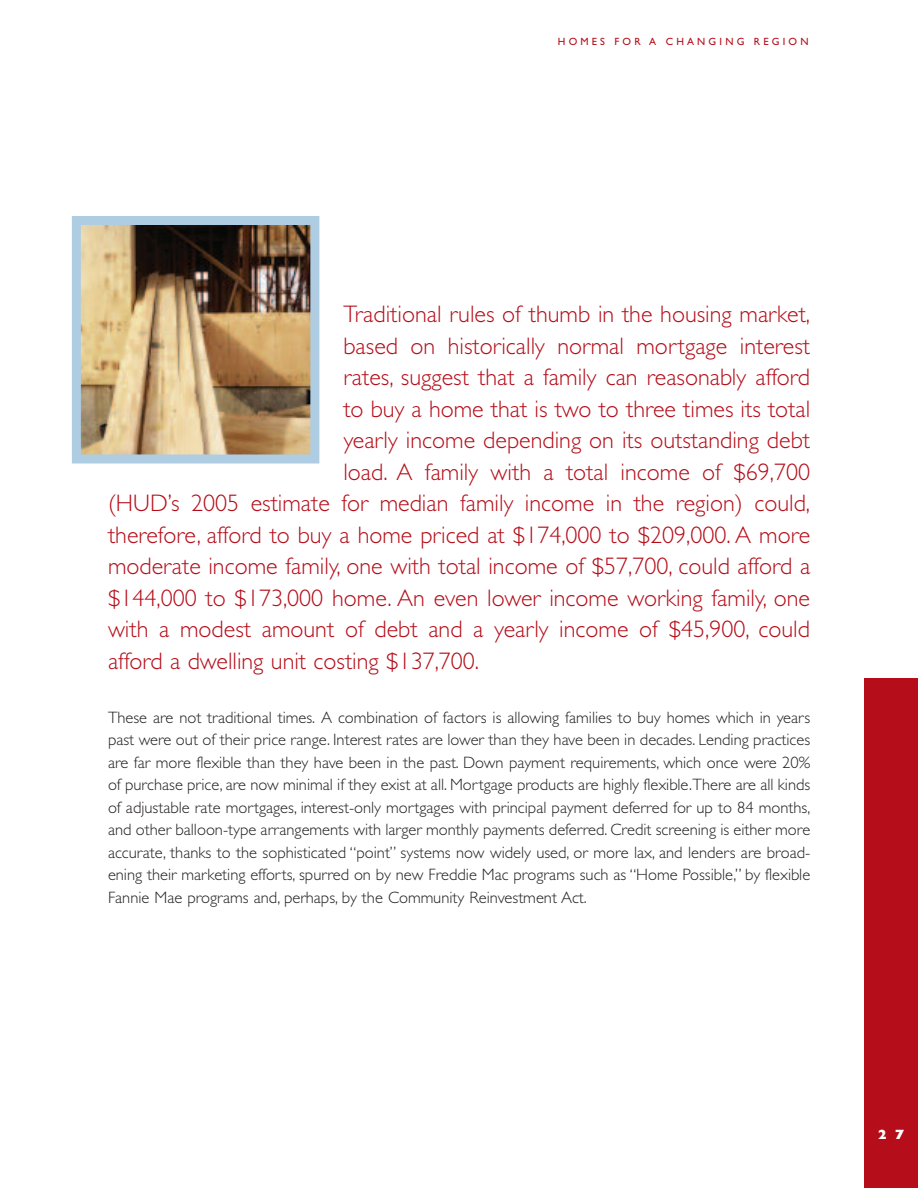
<style>
.page{position:relative;width:918px;height:1188px;background:#fff}
.page>*{position:absolute;margin:0;border:0;box-sizing:border-box;transform-origin:0 0}
.t1{font:300 24px "Gill Sans";color:#b50e1a}
.t2{font:300 16.5px/22.5px "Gill Sans";color:#231f20;text-align:justify}
.t3{font:800 13.5px "Gill Sans";color:#fff}
.t4{font:10.5px "Gill Sans";letter-spacing:.3em;color:#b50e1a}
</style>
<div class="page">
<div style="left:864px;top:678px;width:54px;height:510px;background:#b50e1a"></div>
<img style="left:82px;top:226px;width:227px;height:228px">
<div style="left:72px;top:216px;width:247px;height:248px;border:9px solid #aecde2"></div>
<p class="t4" style="left:558px;top:37px;width:252px">HOMES FOR A CHANGING REGION</p>
<h1 class="t1" style="left:343px;top:305px;width:468px">Traditional rules of thumb in the housing market,</h1>
<h1 class="t1" style="left:343px;top:337px;width:468px">based on historically normal mortgage interest</h1>
<h1 class="t1" style="left:343px;top:368px;width:468px">rates, suggest that a family can reasonably afford</h1>
<h1 class="t1" style="left:343px;top:400px;width:468px">to buy a home that is two to three times its total</h1>
<h1 class="t1" style="left:343px;top:431px;width:468px">yearly income depending on its outstanding debt</h1>
<h1 class="t1" style="left:343px;top:463px;width:468px">load. A family with a total income of $69,700</h1>
<h1 class="t1" style="left:108px;top:494px;width:704px">(HUD’s 2005 estimate for median family income in the region) could,</h1>
<h1 class="t1" style="left:108px;top:526px;width:704px">therefore, afford to buy a home priced at $174,000 to $209,000. A more</h1>
<h1 class="t1" style="left:108px;top:557px;width:704px">moderate income family, one with total income of $57,700, could afford a</h1>
<h1 class="t1" style="left:108px;top:589px;width:704px">$144,000 to $173,000 home. An even lower income working family, one</h1>
<h1 class="t1" style="left:108px;top:620px;width:704px">with a modest amount of debt and a yearly income of $45,900, could</h1>
<h1 class="t1" style="left:108px;top:652px;width:373px">afford a dwelling unit costing $137,700.</h1>
<p class="t2" style="left:108px;top:708px;width:704px">These are not traditional times. A combination of factors is allowing families to buy homes which in years past were out of their price range. Interest rates are lower than they have been in decades. Lending practices are far more flexible than they have been in the past. Down payment requirements, which once were 20% of purchase price, are now minimal if they exist at all. Mortgage products are highly flexible.There are all kinds of adjustable rate mortgages, interest-only mortgages with principal payment deferred for up to 84 months, and other balloon-type arrangements with larger monthly payments deferred. Credit screening is either more accurate, thanks to the sophisticated “point” systems now widely used, or more lax, and lenders are broad&shy;ening their marketing efforts, spurred on by new Freddie Mac programs such as “Home Possible,” by flexible Fannie Mae programs and, perhaps, by the Community Reinvestment Act.</p>
<p class="t3" style="left:878px;top:1130px;width:28px">2 7</p>
</div>
